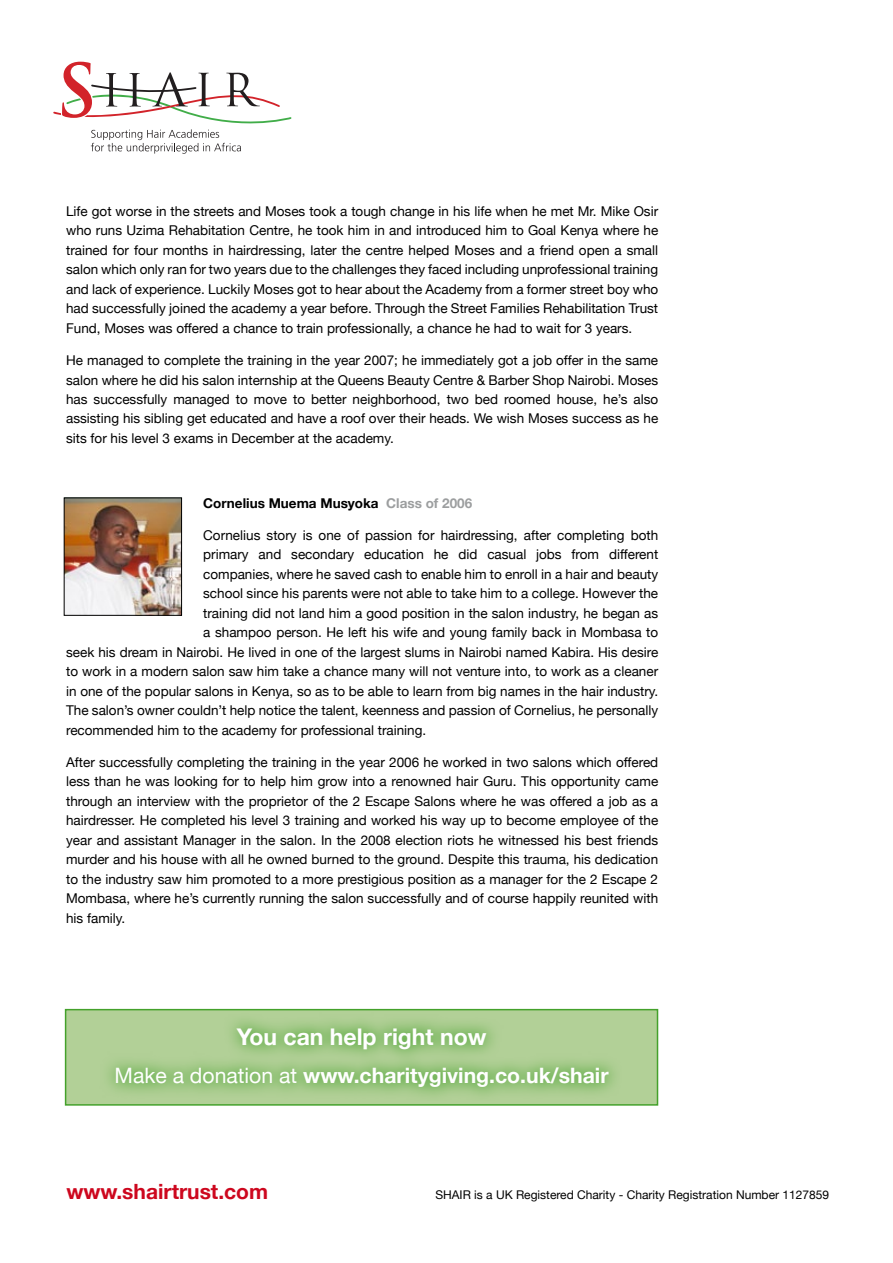
<style>
.page{position:relative;width:893px;height:1263px;background:#fff}
.page>*{position:absolute;margin:0;border:0;box-sizing:border-box;transform-origin:0 0}
.t1{font:700 22.95px "Helvetica Neue";color:#fff}
.t2{font:700 21.15px "Helvetica Neue";color:#fff}
.t3{font:700 21px "Helvetica Neue";color:#cd071e}
.t4{font:13.5px/19.5px "Helvetica Neue";color:#000;text-align:justify}
.t5{font:700 13.5px "Helvetica Neue";color:#000}
.t6{font:12px "Helvetica Neue";color:#000}
.s1{color:#9c9e9f}
.s2{font-weight:400}
</style>
<div class="page">
<svg style="left:53px;top:62px;width:239px;height:92px"></svg>
<img style="left:66px;top:499px;width:114px;height:115px">
<div style="left:64px;top:497px;width:118px;height:119px;border:1px solid #000"></div>
<div style="left:65px;top:1009px;width:593px;height:97px;background:#b2d097;border:2px solid #44a12b"></div>
<svg style="left:99px;top:1011px;width:522px;height:84px"></svg>
<p class="t4" style="left:66px;top:201px;width:594px">Life got worse in the streets and Moses took a tough change in his life when he met Mr. Mike Osir who runs Uzima Rehabitation Centre, he took him in and introduced him to Goal Kenya where he trained for four months in hairdressing, later the centre helped Moses and a friend open a small salon which only ran for two years due to the challenges they faced including unprofessional training and lack of experience. Luckily Moses got to hear about the Academy from a former street boy who had successfully joined the academy a year before. Through the Street Families Rehabilitation Trust Fund, Moses was offered a chance to train professionally, a chance he had to wait for 3 years.</p>
<p class="t4" style="left:66px;top:350px;width:594px">He managed to complete the training in the year 2007; he immediately got a job offer in the same salon where he did his salon internship at the Queens Beauty Centre &amp; Barber Shop Nairobi. Moses has successfully managed to move to better neighborhood, two bed roomed house, he’s also assisting his sibling get educated and have a roof over their heads. We wish Moses success as he sits for his level 3 exams in December at the academy.</p>
<p class="t5" style="left:203px;top:494px;width:270px">Cornelius Muema Musyoka <span class="s1">Class of 2006</span></p>
<p class="t4" style="left:203px;top:525px;width:456px">Cornelius story is one of passion for hairdressing, after completing both</p>
<p class="t4" style="left:203px;top:544px;width:457px">primary and secondary education he did casual jobs from different</p>
<p class="t4" style="left:203px;top:564px;width:456px">companies, where he saved cash to enable him to enroll in a hair and beauty</p>
<p class="t4" style="left:203px;top:583px;width:456px">school since his parents were not able to take him to a college. However the</p>
<p class="t4" style="left:203px;top:603px;width:457px">training did not land him a good position in the salon industry, he began as</p>
<p class="t4" style="left:203px;top:622px;width:457px">a shampoo person. He left his wife and young family back in Mombasa to</p>
<p class="t4" style="left:66px;top:642px;width:594px">seek his dream in Nairobi. He lived in one of the largest slums in Nairobi named Kabira. His desire</p>
<p class="t4" style="left:66px;top:661px;width:594px">to work in a modern salon saw him take a chance many will not venture into, to work as a cleaner</p>
<p class="t4" style="left:66px;top:681px;width:594px">in one of the popular salons in Kenya, so as to be able to learn from big names in the hair industry.</p>
<p class="t4" style="left:66px;top:700px;width:594px">The salon’s owner couldn’t help notice the talent, keenness and passion of Cornelius, he personally</p>
<p class="t4" style="left:66px;top:720px;width:362px">recommended him to the academy for professional training.</p>
<p class="t4" style="left:66px;top:752px;width:594px">After successfully completing the training in the year 2006 he worked in two salons which offered less than he was looking for to help him grow into a renowned hair Guru. This opportunity came through an interview with the proprietor of the 2 Escape Salons where he was offered a job as a hairdresser. He completed his level 3 training and worked his way up to become employee of the year and assistant Manager in the salon. In the 2008 election riots he witnessed his best friends murder and his house with all he owned burned to the ground. Despite this trauma, his dedication to the industry saw him promoted to a more prestigious position as a manager for the 2 Escape 2<br>Mombasa, where he’s currently running the salon successfully and of course happily reunited with his family.</p>
<h1 class="t1" style="left:237px;top:1023px;width:251px">You can help right now</h1>
<h2 class="t2" style="left:115px;top:1062px;width:496px"><span class="s2">Make a donation at</span> www.charitygiving.co.uk/shair</h2>
<h3 class="t3" style="left:66px;top:1179px;width:203px">www.shairtrust.com</h3>
<p class="t6" style="left:435px;top:1188px;width:395px">SHAIR is a UK Registered Charity - Charity Registration Number 1127859</p>
</div>
